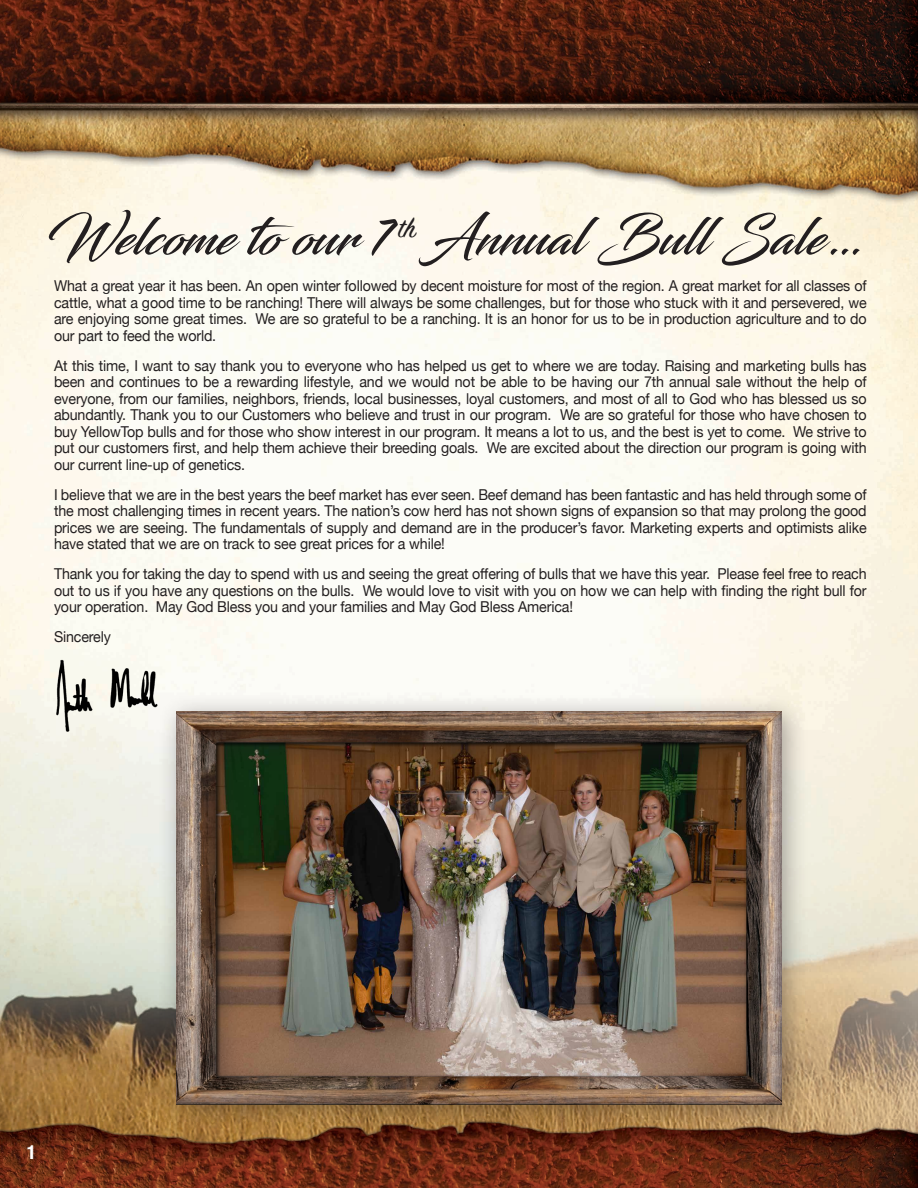
<style>
.page{position:relative;width:918px;height:1188px;background:#fff}
.page>*{position:absolute;margin:0;border:0;box-sizing:border-box;transform-origin:0 0}
.t1{font:51px "Blacksword";color:#231f20}
.t2{font:700 condensed 19.5px "Helvetica Neue";color:#fff}
.t3{font:15px/16.5px "Helvetica Neue";letter-spacing:-.01em;color:#231f20;text-align:justify;scale:.95 1}
.s1{font-family:"Sign Painter House Script";font-size:58.5px}
</style>
<div class="page">
<img style="left:0;top:0;width:918px;height:1188px">
<div style="left:158px;top:694px;width:651px;height:438px;background:#231f20;opacity:.4"></div>
<img style="left:176px;top:711px;width:606px;height:394px">
<img style="left:29px;top:651px;width:178px;height:100px">
<p class="t1" style="left:48px;top:207px;width:820px">Welcome to our <span class="s1">7</span> <sup>th</sup> Annual Bull Sale…</p>
<p class="t3" style="left:54px;top:278px;width:857px">What a great year it has been. An open winter followed by decent moisture for most of the region. A great market for all classes of cattle, what a good time to be ranching! There will always be some challenges, but for those who stuck with it and persevered, we are enjoying some great times. We are so grateful to be a ranching. It is an honor for us to be in production agriculture and to do our part to feed the world.</p>
<p class="t3" style="left:54px;top:358px;width:857px">At this time, I want to say thank you to everyone who has helped us get to where we are today. Raising and marketing bulls has been and continues to be a rewarding lifestyle, and we would not be able to be having our 7th annual sale without the help of everyone, from our families, neighbors, friends, local businesses, loyal customers, and most of all to God who has blessed us so abundantly. Thank you to our Customers who believe and trust in our program. We are so grateful for those who have chosen to buy YellowTop bulls and for those who show interest in our program. It means a lot to us, and the best is yet to come. We strive to put our customers first, and help them achieve their breeding goals. We are excited about the direction our program is going with our current line-up of genetics.</p>
<p class="t3" style="left:54px;top:487px;width:857px">I believe that we are in the best years the beef market has ever seen. Beef demand has been fantastic and has held through some of the most challenging times in recent years. The nation’s cow herd has not shown signs of expansion so that may prolong the good prices we are seeing. The fundamentals of supply and demand are in the producer’s favor. Marketing experts and optimists alike have stated that we are on track to see great prices for a while!</p>
<p class="t3" style="left:54px;top:566px;width:857px">Thank you for taking the day to spend with us and seeing the great offering of bulls that we have this year. Please feel free to reach out to us if you have any questions on the bulls. We would love to visit with you on how we can help with finding the right bull for your operation. May God Bless you and your families and May God Bless America!</p>
<p class="t3" style="left:54px;top:629px;width:61px">Sincerely</p>
<p class="t2" style="left:27px;top:1136px;width:11px">1</p>
</div>
